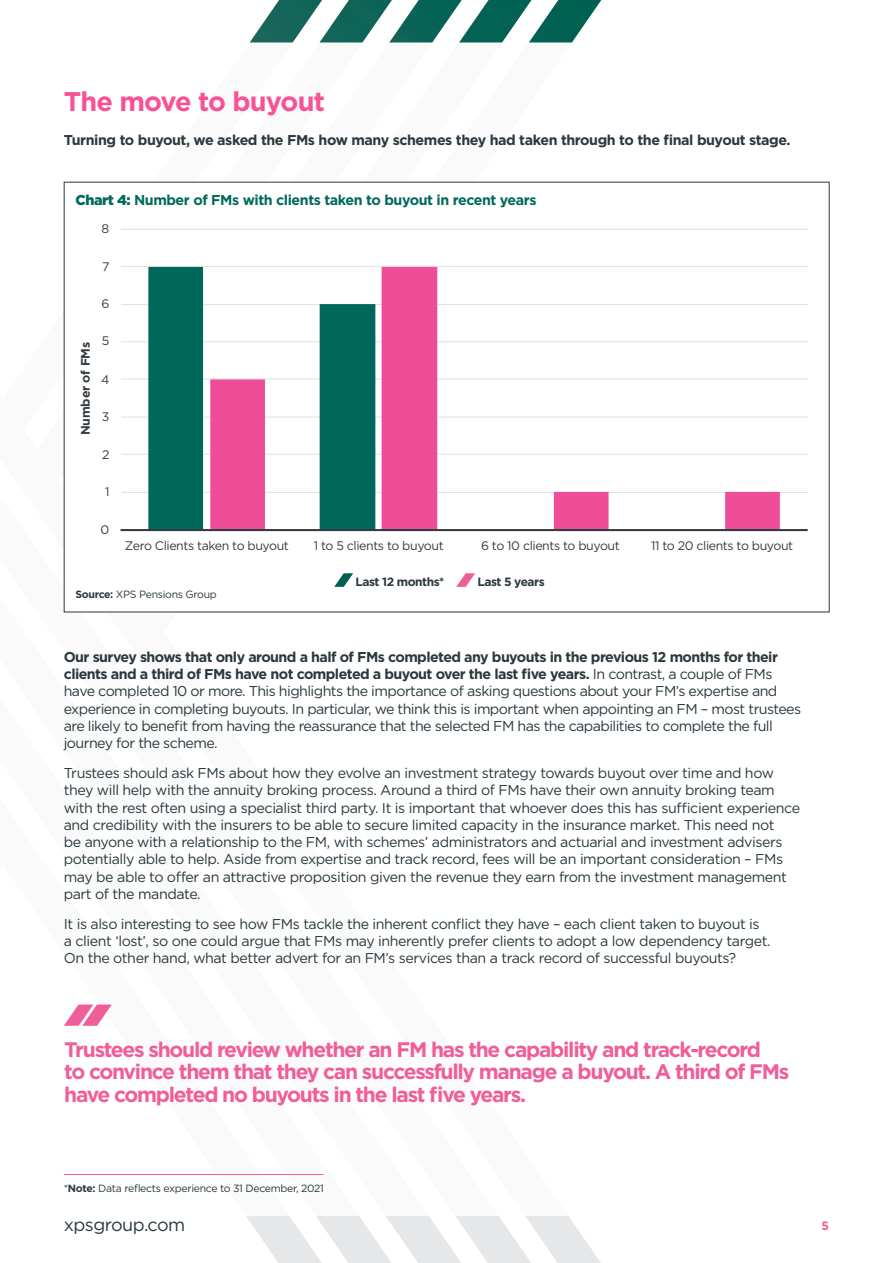
<style>
.page{position:relative;width:893px;height:1263px;background:#fff}
.page>*{position:absolute;margin:0;border:0;box-sizing:border-box;transform-origin:0 0}
.FM_heading_1{font:700 27px "Gotham";letter-spacing:-.03em;color:#f75296}
.BN_Quote{font:700 21px/22.5px "Gotham";letter-spacing:-.06em;color:#f05e99}
.t1{font:18px "Gotham";letter-spacing:-.03em;color:#2a393e}
.t2{font:700 14.4px "Gotham";letter-spacing:-.03em;color:#333c41}
.BN_Body{font:14.25px/17.2px "Gotham";letter-spacing:-.03em;color:#2a393e}
.BN_Body-2{font:700 14.25px "Gotham";letter-spacing:-.03em;color:#2a393e}
.FM_Heading_3{font:700 14.25px "Gotham";letter-spacing:-.03em;color:#006a5b}
.t3{font:12.45px "Gotham";letter-spacing:-.035em;color:#333c41}
.t4{font:700 12.45px "Gotham";letter-spacing:-.015em;color:#333c41}
.FM_Quote_Bold{font:700 12px "Gotham";letter-spacing:-.04em;color:#2a393e}
.t5{font:700 12px "Gotham";color:#f05e99}
.Footnote{font:10.5px "Gotham";letter-spacing:-.03em;color:#2a393e}
.s1{font-weight:900}
.s2{font-weight:700}
</style>
<div class="page">
<svg style="left:246px;top:1216px;width:355px;height:47px;fill:#e6e7e9"></svg>
<svg style="left:250px;top:0;width:351px;height:43px"></svg>
<svg style="left:64px;top:1004px;width:48px;height:22px"></svg>
<hr style="left:121px;top:492px;width:687px;height:1px;background:#dee2e5">
<hr style="left:121px;top:454px;width:687px;height:1px;background:#dee2e5">
<hr style="left:121px;top:417px;width:687px;height:1px;background:#dee2e5">
<hr style="left:121px;top:378px;width:687px;height:1px;background:#dee2e5">
<hr style="left:121px;top:341px;width:687px;height:1px;background:#dee2e5">
<hr style="left:121px;top:304px;width:687px;height:1px;background:#dee2e5">
<hr style="left:121px;top:266px;width:687px;height:1px;background:#dee2e5">
<hr style="left:121px;top:229px;width:687px;height:1px;background:#dee2e5">
<svg style="left:148px;top:267px;width:62px;height:262px;background:#1b786c"></svg>
<svg style="left:210px;top:267px;width:570px;height:262px"></svg>
<hr style="left:121px;top:529px;width:687px;height:2px;background:#333c41">
<svg style="left:334px;top:573px;width:19px;height:14px"></svg>
<svg style="left:456px;top:573px;width:19px;height:14px"></svg>
<hr style="left:64px;top:1174px;width:259px;height:1px;background:#f05e99">
<p class="FM_heading_1" style="left:64px;top:83px;width:263px">The move to buyout</p>
<p class="BN_Body-2" style="left:64px;top:131px;width:728px">Turning to buyout, we asked the FMs how many schemes they had taken through to the final buyout stage.</p>
<p class="FM_Heading_3" style="left:75px;top:190px;width:463px"><span class="s1">Chart 4:</span> Number of FMs with clients taken to buyout in recent years</p>
<p class="t3" style="left:102px;top:221px;width:9px">8</p>
<p class="t3" style="left:102px;top:259px;width:9px">7</p>
<p class="t4" style="left:77px;top:435px;width:95px;rotate:-90deg">Number of FMs</p>
<p class="t3" style="left:101px;top:296px;width:10px">6</p>
<p class="t3" style="left:102px;top:333px;width:9px">5</p>
<p class="t3" style="left:101px;top:371px;width:10px">4</p>
<p class="t3" style="left:102px;top:408px;width:9px">3</p>
<p class="t3" style="left:102px;top:446px;width:9px">2</p>
<p class="t3" style="left:105px;top:484px;width:6px">1</p>
<p class="t3" style="left:101px;top:522px;width:10px">0</p>
<p class="t3" style="left:125px;top:537px;width:166px">Zero Clients taken to buyout</p>
<p class="t3" style="left:314px;top:537px;width:131px">1 to 5 clients to buyout</p>
<p class="t3" style="left:481px;top:537px;width:140px">6 to 10 clients to buyout</p>
<p class="t3" style="left:651px;top:537px;width:144px">11 to 20 clients to buyout</p>
<p class="t2" style="left:374px;top:568px;width:52px">In 2021</p>
<p class="t2" style="left:450px;top:568px;width:85px">Last 5 Years</p>
<p class="FM_Quote_Bold" style="left:355px;top:574px;width:90px">Last 12 months*</p>
<p class="FM_Quote_Bold" style="left:477px;top:574px;width:69px">Last 5 years</p>
<p class="Footnote" style="left:75px;top:588px;width:143px"><span class="s2">Source:</span> XPS Pensions Group</p>
<p class="BN_Body" style="left:64px;top:648px;width:739px"><span class="s2">Our survey shows that only around a half of FMs completed any buyouts in the previous 12 months for their clients and a third of FMs have not completed a buyout over the last five years.</span> In contrast, a couple of FMs have completed 10 or more. This highlights the importance of asking questions about your FM’s expertise and experience in completing buyouts. In particular, we think this is important when appointing an FM – most trustees are likely to benefit from having the reassurance that the selected FM has the capabilities to complete the full journey for the scheme.</p>
<p class="BN_Body" style="left:64px;top:764px;width:738px">Trustees should ask FMs about how they evolve an investment strategy towards buyout over time and how they will help with the annuity broking process. Around a third of FMs have their own annuity broking team with the rest often using a specialist third party. It is important that whoever does this has sufficient experience and credibility with the insurers to be able to secure limited capacity in the insurance market. This need not<br>be anyone with a relationship to the FM, with schemes’ administrators and actuarial and investment advisers potentially able to help. Aside from expertise and track record, fees will be an important consideration – FMs may be able to offer an attractive proposition given the revenue they earn from the investment management part of the mandate.</p>
<p class="BN_Body" style="left:64px;top:915px;width:708px">It is also interesting to see how FMs tackle the inherent conflict they have – each client taken to buyout is a client ‘lost’, so one could argue that FMs may inherently prefer clients to adopt a low dependency target.<br>On the other hand, what better advert for an FM’s services than a track record of successful buyouts?</p>
<p class="BN_Quote" style="left:64px;top:1038px;width:727px">Trustees should review whether an FM has the capability and track-record<br>to convince them that they can successfully manage a buyout. A third of FMs have completed no buyouts in the last five years.</p>
<p class="Footnote" style="left:64px;top:1182px;width:262px">*<span class="s2">Note:</span> Data reflects experience to 31 December, 2021</p>
<p class="t1" style="left:64px;top:1213px;width:123px">xpsgroup.com</p>
<p class="t5" style="left:822px;top:1218px;width:9px">5</p>
</div>
